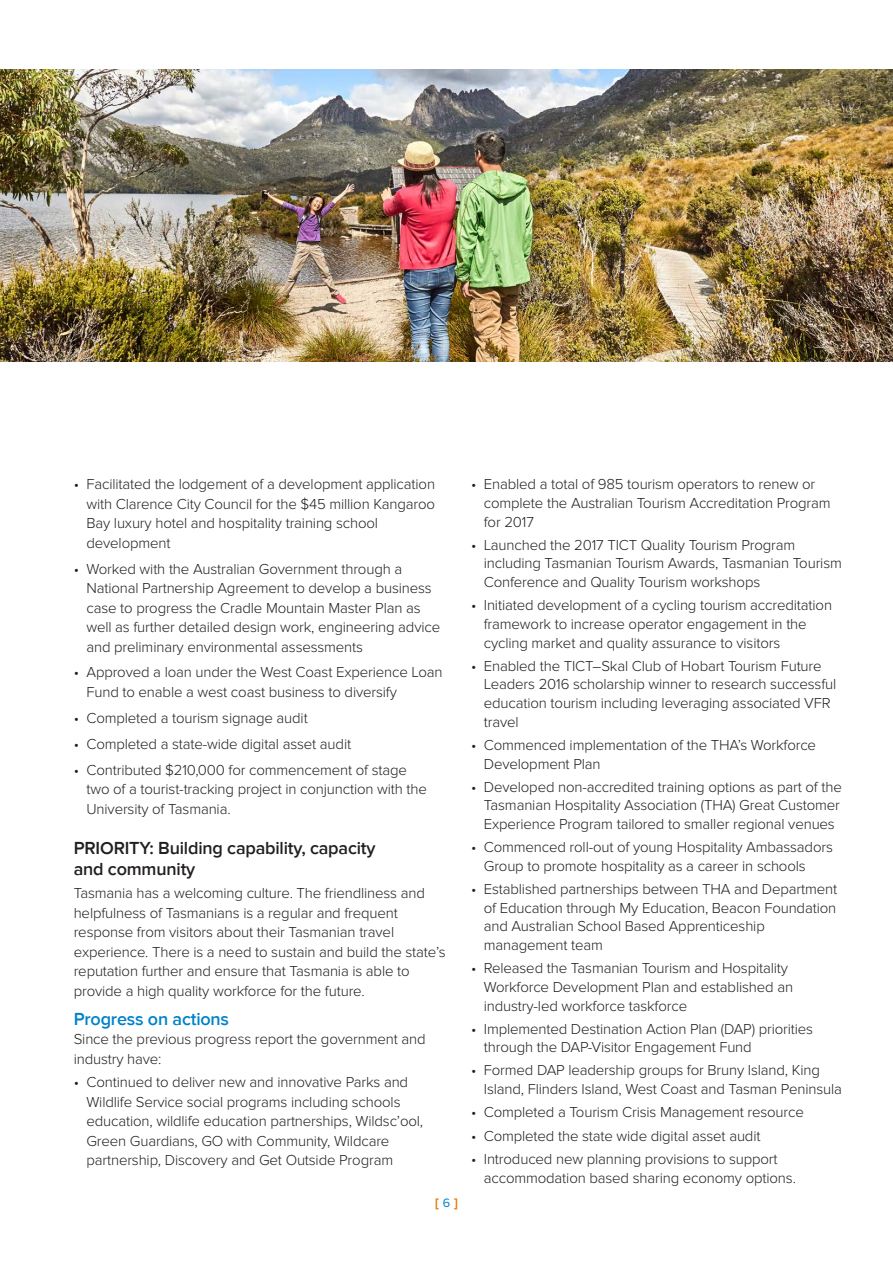
<style>
.page{position:relative;width:893px;height:1263px;background:#fff}
.page>*{position:absolute;margin:0;border:0;box-sizing:border-box;transform-origin:0 0}
.t1{font:600 18px/21px "Proxima Nova";letter-spacing:-.01em;color:#231f20}
.t2{font:600 18px "Proxima Nova";letter-spacing:-.01em;color:#0082c9}
.t3{font:300 15px/18.8px "Proxima Nova";letter-spacing:-.01em;color:#231f20}
.t4{font:12.6px "Proxima Nova Extrabld";color:#ed7700}
.s1{font-family:"Proxima Nova";color:#0082c9}
</style>
<div class="page">
<img style="left:1px;top:69px;width:892px;height:292px">
<p class="t3" style="left:86px;top:475px;width:350px;line-height:19.5px;text-indent:-13px">• Facilitated the lodgement of a development application with Clarence City Council for the $45 million Kangaroo Bay luxury hotel and hospitality training school development</p>
<p class="t3" style="left:86px;top:559px;width:355px;line-height:19.5px;text-indent:-13px">• Worked with the Australian Government through a National Partnership Agreement to develop a business case to progress the Cradle Mountain Master Plan as well as further detailed design work, engineering advice and preliminary environmental assessments</p>
<p class="t3" style="left:86px;top:663px;width:358px;line-height:19.5px;text-indent:-13px">• Approved a loan under the West Coast Experience Loan<br>Fund to enable a west coast business to diversify</p>
<p class="t3" style="left:74px;top:709px;width:236px">• Completed a tourism signage audit</p>
<p class="t3" style="left:74px;top:734px;width:279px">• Completed a state-wide digital asset audit</p>
<p class="t3" style="left:86px;top:760px;width:342px;line-height:19.5px;text-indent:-13px">• Contributed $210,000 for commencement of stage two of a tourist-tracking project in conjunction with the<br>University of Tasmania.</p>
<p class="t1" style="left:74px;top:837px;width:303px">PRIORITY: Building capability, capacity and community</p>
<p class="t3" style="left:74px;top:884px;width:374px;line-height:19.5px">Tasmania has a welcoming culture. The friendliness and helpfulness of Tasmanians is a regular and frequent response from visitors about their Tasmanian travel experience. There is a need to sustain and build the state’s reputation further and ensure that Tasmania is able to provide a high quality workforce for the future.</p>
<p class="t2" style="left:74px;top:1008px;width:157px">Progress on actions</p>
<p class="t3" style="left:74px;top:1029px;width:353px;line-height:19.5px">Since the previous progress report the government and industry have:</p>
<p class="t3" style="left:86px;top:1073px;width:338px;line-height:19.5px;text-indent:-13px">• Continued to deliver new and innovative Parks and Wildlife Service social programs including schools education, wildlife education partnerships, Wildsc’ool, Green Guardians, GO with Community, Wildcare partnership, Discovery and Get Outside Program</p>
<p class="t4" style="left:435px;top:1196px;width:24px">[ <span class="s1">6</span> ]</p>
<p class="t3" style="left:484px;top:475px;width:348px;text-indent:-13px">• Enabled a total of 985 tourism operators to renew or complete the Australian Tourism Accreditation Program for 2017</p>
<p class="t3" style="left:484px;top:535px;width:360px;text-indent:-13px">• Launched the 2017 TICT Quality Tourism Program including Tasmanian Tourism Awards, Tasmanian Tourism<br>Conference and Quality Tourism workshops</p>
<p class="t3" style="left:484px;top:596px;width:350px;text-indent:-13px">• Initiated development of a cycling tourism accreditation framework to increase operator engagement in the cycling market and quality assurance to visitors</p>
<p class="t3" style="left:484px;top:656px;width:354px;text-indent:-13px">• Enabled the TICT–Skal Club of Hobart Tourism Future Leaders 2016 scholarship winner to research successful education tourism including leveraging associated VFR travel</p>
<p class="t3" style="left:484px;top:736px;width:334px;text-indent:-13px">• Commenced implementation of the THA’s Workforce<br>Development Plan</p>
<p class="t3" style="left:484px;top:777px;width:360px;text-indent:-13px">• Developed non-accredited training options as part of the<br>Tasmanian Hospitality Association (THA) Great Customer<br>Experience Program tailored to smaller regional venues</p>
<p class="t3" style="left:484px;top:838px;width:351px;text-indent:-13px">• Commenced roll-out of young Hospitality Ambassadors<br>Group to promote hospitality as a career in schools</p>
<p class="t3" style="left:484px;top:880px;width:355px;text-indent:-13px">• Established partnerships between THA and Department of Education through My Education, Beacon Foundation and Australian School Based Apprenticeship management team</p>
<p class="t3" style="left:484px;top:959px;width:311px;text-indent:-13px">• Released the Tasmanian Tourism and Hospitality<br>Workforce Development Plan and established an industry-led workforce taskforce</p>
<p class="t3" style="left:484px;top:1019px;width:331px;text-indent:-13px">• Implemented Destination Action Plan (DAP) priorities through the DAP-Visitor Engagement Fund</p>
<p class="t3" style="left:484px;top:1061px;width:360px;text-indent:-13px">• Formed DAP leadership groups for Bruny Island, King<br>Island, Flinders Island, West Coast and Tasman Peninsula</p>
<p class="t3" style="left:471px;top:1103px;width:334px">• Completed a Tourism Crisis Management resource</p>
<p class="t3" style="left:471px;top:1127px;width:291px">• Completed the state wide digital asset audit</p>
<p class="t3" style="left:484px;top:1150px;width:314px;text-indent:-13px">• Introduced new planning provisions to support accommodation based sharing economy options.</p>
</div>
